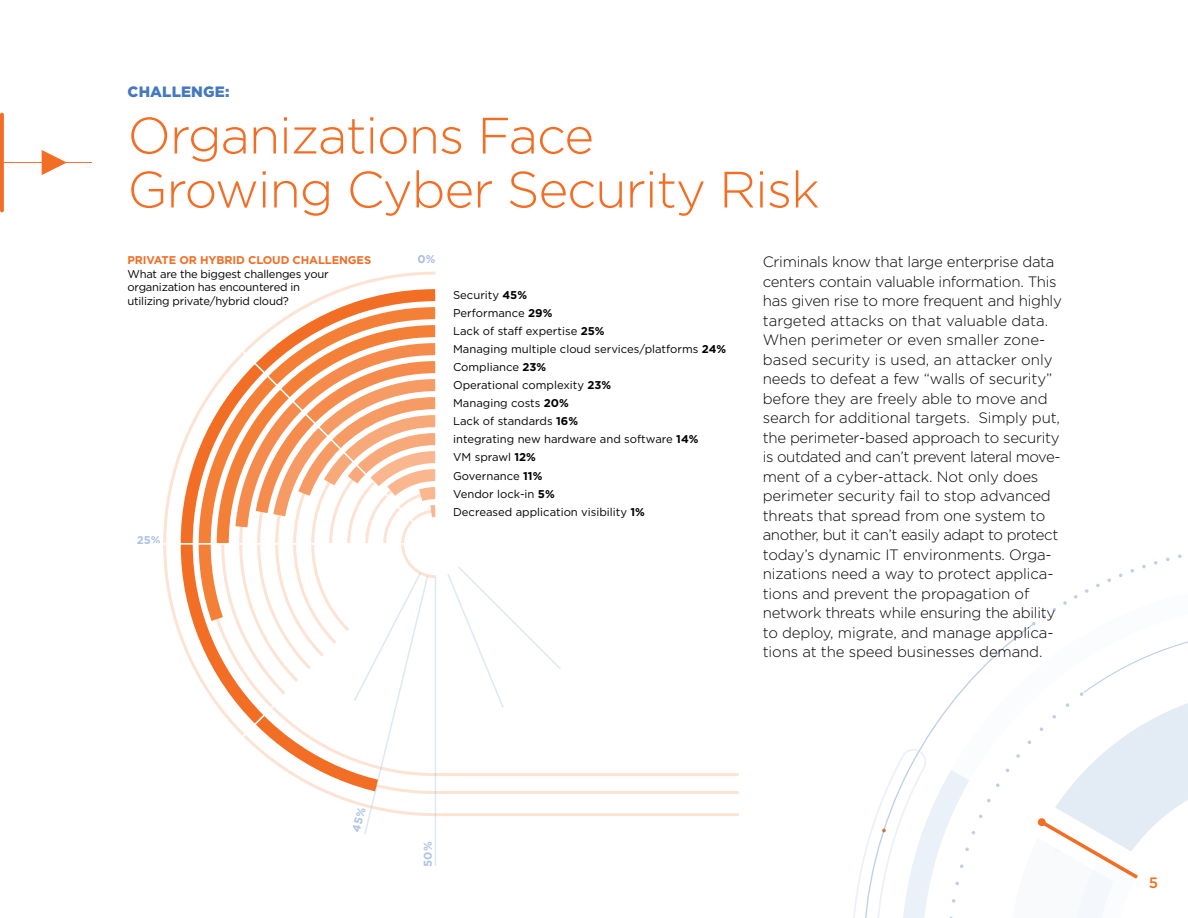
<style>
.page{position:relative;width:1188px;height:918px;background:#fff}
.page>*{position:absolute;margin:0;border:0;box-sizing:border-box;transform-origin:0 0}
.t1{font:300 51px/54px "Gotham";letter-spacing:-.02em;color:#f36e24}
.t2{font:300 15px/19.5px "Gotham";letter-spacing:-.01em;color:#000}
.t3{font:900 15px "Gotham";letter-spacing:.01em;color:#4579bd}
.t4{font:500 15px "Gotham";color:#f36e24}
.t5{font:11.25px/18px "Gotham";color:#000}
.t6{font:11.25px/13.5px "Gotham";letter-spacing:-.02em;color:#000}
.t7{font:700 11.25px "Gotham";letter-spacing:-.01em;color:#f36e24}
.t8{font:700 11.25px "Gotham";color:#adc4e6}
.t9{font:700 11.25px "Gotham";color:#adbde1}
.s1{font-weight:700}
</style>
<div class="page">
<svg style="left:853px;top:554px;width:335px;height:364px"></svg>
<svg style="left:4px;top:150px;width:87px;height:25px"></svg>
<svg style="left:0;top:113px;width:4px;height:99px"></svg>
<svg style="left:163px;top:272px;width:272px;height:351px"></svg>
<hr style="left:435px;top:577px;width:1px;height:289px;background:#adc4e6">
<svg style="left:447px;top:567px;width:114px;height:141px"></svg>
<svg style="left:175px;top:283px;width:260px;height:438px"></svg>
<svg style="left:229px;top:337px;width:206px;height:390px"></svg>
<hr style="left:152px;top:543px;width:283px;height:2px;background:#fff">
<hr style="left:435px;top:773px;width:303px;height:3px;background:#f27123">
<hr style="left:435px;top:791px;width:303px;height:3px;background:#f27123">
<hr style="left:435px;top:813px;width:303px;height:3px;background:#f27123">
<svg style="left:234px;top:342px;width:204px;height:492px"></svg>
<p class="t3" style="left:128px;top:81px;width:103px">CHALLENGE:</p>
<h1 class="t1" style="left:128px;top:107px;width:694px">Organizations Face<br>Growing Cyber Security Risk</h1>
<p class="t7" style="left:128px;top:254px;width:245px">PRIVATE OR HYBRID CLOUD CHALLENGES</p>
<p class="t6" style="left:128px;top:267px;width:203px">What are the biggest challenges your organization has encountered in utilizing private/hybrid cloud?</p>
<p class="t8" style="left:137px;top:533px;width:25px">25%</p>
<p class="t9" style="left:417px;top:252px;width:19px">0%</p>
<p class="t5" style="left:453px;top:286px;width:275px">Security <span class="s1">45%<br></span>Performance <span class="s1">29%<br></span>Lack of sta expertise <span class="s1">25%<br></span>Managing multiple cloud services/platforms <span class="s1">24%<br></span>Compliance <span class="s1">23%<br></span>Operational complexity <span class="s1">23%<br></span>Managing costs <span class="s1">20%<br></span>Lack of standards <span class="s1">16%<br></span>integrating new hardware and software <span class="s1">14%<br></span>VM sprawl <span class="s1">12%<br></span>Governance <span class="s1">11%<br></span>Vendor lock-in <span class="s1">5%<br></span>Decreased application visibility <span class="s1">1%</span></p>
<p class="t2" style="left:763px;top:252px;width:301px">Criminals know that large enterprise data centers contain valuable information. This has given rise to more frequent and highly targeted attacks on that valuable data.<br>When perimeter or even smaller zone&shy;based security is used, an attacker only needs to defeat a few “walls of security” before they are freely able to move and search for additional targets. Simply put, the perimeter-based approach to security is outdated and can’t prevent lateral move&shy;ment of a cyber-attack. Not only does perimeter security fail to stop advanced threats that spread from one system to another, but it can’t easily adapt to protect today’s dynamic IT environments. Orga&shy;nizations need a way to protect applica&shy;tions and prevent the propagation of network threats while ensuring the ability to deploy, migrate, and manage applica&shy;tions at the speed businesses demand.</p>
<p class="t8" style="left:421px;top:867px;width:27px;rotate:-90deg">50%</p>
<p class="t4" style="left:1149px;top:874px;width:11px">5</p>
</div>
